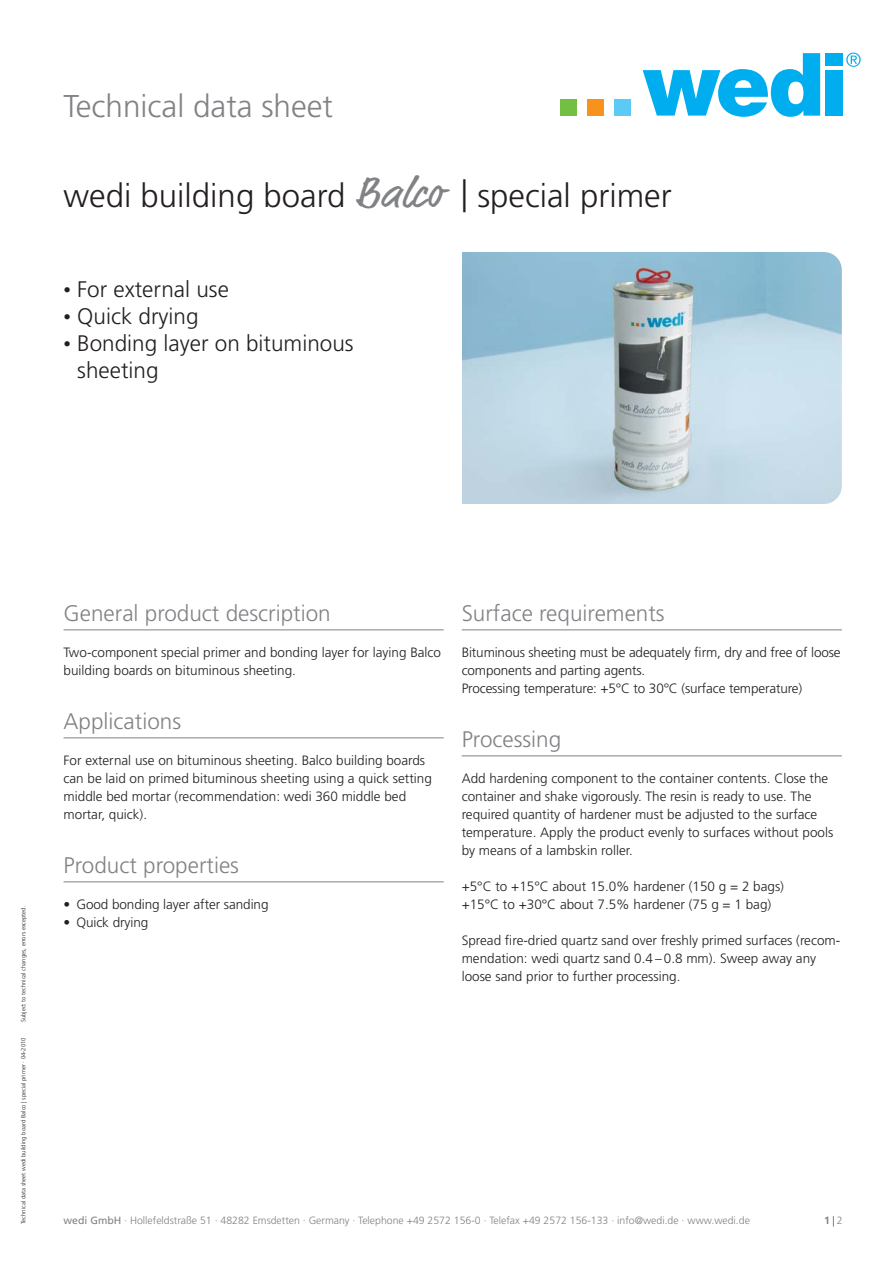
<style>
.page{position:relative;width:893px;height:1263px;background:#fff}
.page>*{position:absolute;margin:0;border:0;box-sizing:border-box;transform-origin:0 0}
.t1{font:300 33px "Frutiger LT Std";color:#231f20}
.t2{font:300 31.5px "Frutiger LT Std";color:#808285}
.t3{font:300 22.5px "Frutiger LT Std";color:#808285}
.t4{font:300 22.5px/27px "Frutiger LT Std";color:#231f20}
.t5{font:300 13.5px/18px "Frutiger LT Std";color:#231f20}
.t6{font:300 10.5px "Frutiger LT Std";color:#808285}
.t7{font:700 10.5px "Frutiger LT Std";color:#808285}
.t8{font:300 6px "Frutiger LT Std";color:#231f20}
.s1{font-family:"Market";font-weight:400;font-size:43.5px;color:#808285}
.s2{font-size:15px}
.s3{font-weight:400}
.s4{font-weight:300}
</style>
<div class="page">
<hr style="left:64px;top:630px;width:380px;height:1px;background:#808285">
<hr style="left:64px;top:738px;width:380px;height:1px;background:#808285">
<hr style="left:64px;top:882px;width:380px;height:1px;background:#808285">
<hr style="left:462px;top:630px;width:380px;height:1px;background:#808285">
<hr style="left:462px;top:756px;width:380px;height:1px;background:#808285">
<div style="left:560px;top:99px;width:17px;height:17px;background:#72bf44"></div>
<div style="left:587px;top:99px;width:17px;height:17px;background:#f7931d"></div>
<div style="left:614px;top:99px;width:17px;height:17px;background:#5bcbf5"></div>
<svg style="left:643px;top:53px;width:177px;height:64px"></svg>
<div style="left:825px;top:53px;width:17px;height:12px;background:#00aeef"></div>
<div style="left:825px;top:70px;width:17px;height:46px;background:#00aeef"></div>
<svg style="left:846px;top:53px;width:14px;height:14px"></svg>
<img style="left:444px;top:252px;width:398px;height:252px;border-radius:18px">
<div style="left:434px;top:243px;width:28px;height:270px;background:#fff"></div>
<h2 class="t2" style="left:64px;top:93px;width:271px">Technical data sheet</h2>
<h1 class="t1" style="left:64px;top:182px;width:610px">wedi building board <span class="s1">Balco</span> | special primer</h1>
<h3 class="t4" style="left:64px;top:277px;width:167px"><span class="s2">•</span> For external use</h3>
<h3 class="t4" style="left:64px;top:304px;width:136px"><span class="s2">•</span> Quick drying</h3>
<h3 class="t4" style="left:77px;top:331px;width:278px;text-indent:-14px"><span class="s2">•</span> Bonding layer on bituminous sheeting</h3>
<p class="t8" style="left:21px;top:1022px;width:118px;rotate:-90deg">Subject to technical changes, errors excepted.</p>
<p class="t8" style="left:21px;top:1224px;width:188px;rotate:-90deg">Technical data sheet wedi building board Balco | special primer · 04-2010</p>
<h3 class="t3" style="left:64px;top:604px;width:269px">General product description</h3>
<p class="t5" style="left:64px;top:644px;width:379px">Two-component special primer and bonding layer for laying Balco building boards on bituminous sheeting.</p>
<h3 class="t3" style="left:64px;top:712px;width:119px">Applications</h3>
<p class="t5" style="left:64px;top:752px;width:370px">For external use on bituminous sheeting. Balco building boards can be laid on primed bituminous sheeting using a quick setting middle bed mortar (recommendation: wedi 360 middle bed mortar, quick).</p>
<h3 class="t3" style="left:64px;top:856px;width:177px">Product properties</h3>
<p class="t5" style="left:64px;top:896px;width:206px">• Good bonding layer after sanding</p>
<p class="t5" style="left:64px;top:914px;width:86px">• Quick drying</p>
<h3 class="t3" style="left:462px;top:604px;width:204px">Surface requirements</h3>
<p class="t5" style="left:462px;top:644px;width:380px">Bituminous sheeting must be adequately firm, dry and free of loose components and parting agents.<br>Processing temperature: +5°C to 30°C (surface temperature)</p>
<h3 class="t3" style="left:462px;top:730px;width:101px">Processing</h3>
<p class="t5" style="left:462px;top:770px;width:373px">Add hardening component to the container contents. Close the container and shake vigorously. The resin is ready to use. The required quantity of hardener must be adjusted to the surface temperature. Apply the product evenly to surfaces without pools by means of a lambskin roller.</p>
<p class="t5" style="left:462px;top:878px;width:324px">+5°C to +15°C about 15.0% hardener (150 g = 2 bags) +15°C to +30°C about 7.5% hardener (75 g = 1 bag)</p>
<p class="t5" style="left:462px;top:932px;width:380px">Spread fire-dried quartz sand over freshly primed surfaces (recom&shy;mendation: wedi quartz sand 0.4 – 0.8 mm). Sweep away any loose sand prior to further processing.</p>
<p class="t6" style="left:64px;top:1216px;width:688px"><span class="s3">wedi GmbH</span> · Hollefeldstraße 51 · 48282 Emsdetten · Germany · Telephone +49 2572 156-0 · Telefax +49 2572 156-133 · info@wedi.de · www.wedi.de</p>
<p class="t7" style="left:824px;top:1215px;width:20px">1 <span class="s4">2</span></p>
</div>
